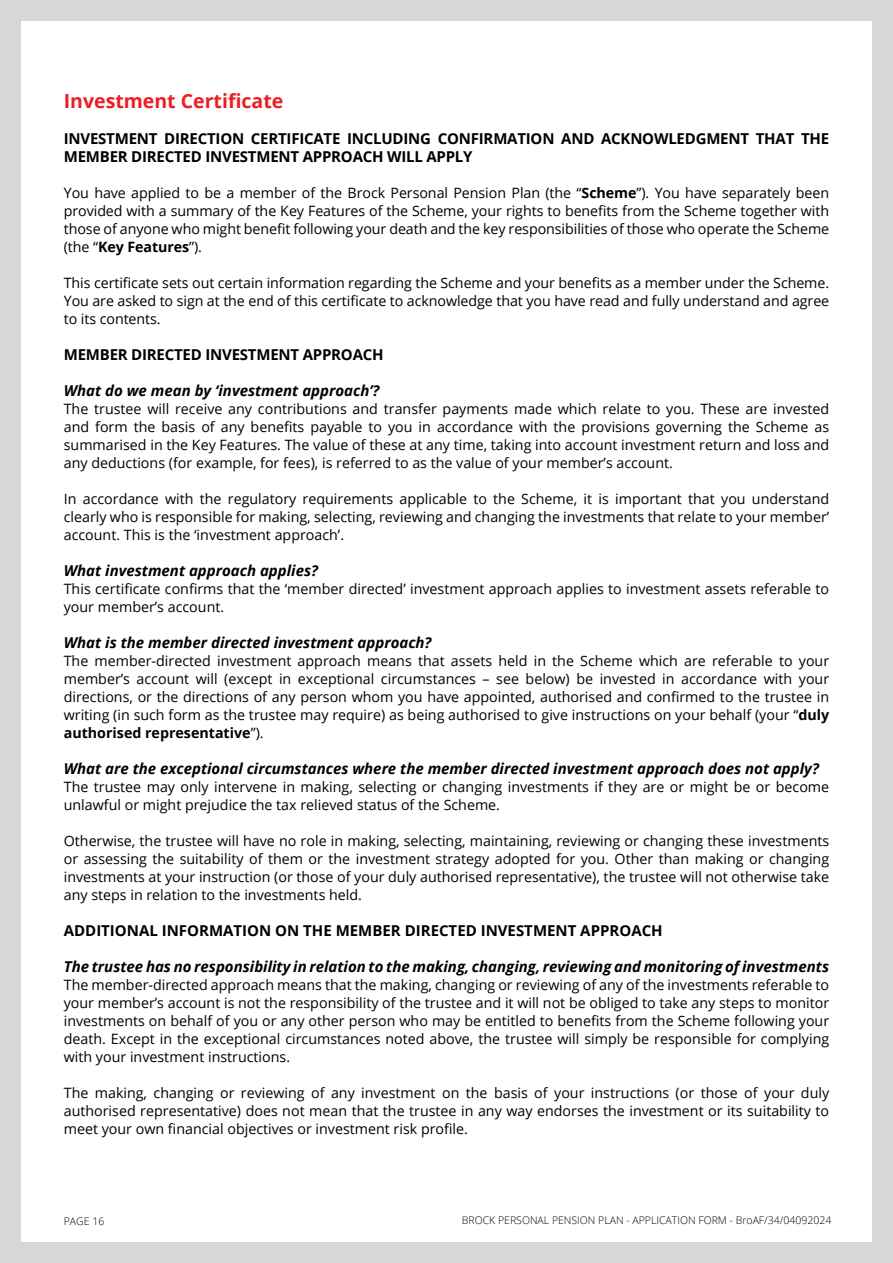
<style>
.page{position:relative;width:893px;height:1263px;background:#d5d7d8}
.page>*{position:absolute;margin:0;border:0;box-sizing:border-box;transform-origin:0 0}
.t1{font:700 19.5px "Open Sans";color:#ed1d24}
.t2{font:italic 700 15px "Open Sans";color:#000}
.t3{font:700 15px/18px "Open Sans";letter-spacing:-.015em;color:#000}
.t4{font:14.25px/18px "Open Sans";color:#000;text-align:justify}
.t5{font:300 10.5px "Open Sans";color:#000}
.s1{font-weight:700}
</style>
<div class="page">
<div style="left:21px;top:21px;width:851px;height:1221px;background:#fff"></div>
<h1 class="t1" style="left:64px;top:87px;width:221px">Investment Certificate</h1>
<p class="t3" style="left:64px;top:129px;width:767px">INVESTMENT DIRECTION CERTIFICATE INCLUDING CONFIRMATION AND ACKNOWLEDGMENT THAT THE<br>MEMBER DIRECTED INVESTMENT APPROACH WILL APPLY</p>
<p class="t4" style="left:64px;top:183px;width:767px">You have applied to be a member of the Brock Personal Pension Plan (the “<span class="s1">Scheme</span>”). You have separately been provided with a summary of the Key Features of the Scheme, your rights to benefits from the Scheme together with those of anyone who might benefit following your death and the key responsibilities of those who operate the Scheme (the “<span class="s1">Key Features</span>”).</p>
<p class="t4" style="left:64px;top:273px;width:767px">This certificate sets out certain information regarding the Scheme and your benefits as a member under the Scheme.<br>You are asked to sign at the end of this certificate to acknowledge that you have read and fully understand and agree to its contents.</p>
<p class="t3" style="left:64px;top:345px;width:321px">MEMBER DIRECTED INVESTMENT APPROACH</p>
<p class="t2" style="left:64px;top:380px;width:317px">What do we mean by ‘investment approach’?</p>
<p class="t4" style="left:64px;top:399px;width:767px">The trustee will receive any contributions and transfer payments made which relate to you. These are invested and form the basis of any benefits payable to you in accordance with the provisions governing the Scheme as summarised in the Key Features. The value of these at any time, taking into account investment return and loss and any deductions (for example, for fees), is referred to as the value of your member’s account.</p>
<p class="t4" style="left:64px;top:489px;width:767px">In accordance with the regulatory requirements applicable to the Scheme, it is important that you understand clearly who is responsible for making, selecting, reviewing and changing the investments that relate to your member’ account. This is the ‘investment approach’.</p>
<p class="t2" style="left:64px;top:560px;width:256px">What investment approach applies?</p>
<p class="t4" style="left:64px;top:579px;width:767px">This certificate confirms that the ‘member directed’ investment approach applies to investment assets referable to your member’s account.</p>
<p class="t2" style="left:64px;top:632px;width:369px">What is the member directed investment approach?</p>
<p class="t4" style="left:64px;top:651px;width:767px">The member-directed investment approach means that assets held in the Scheme which are referable to your member’s account will (except in exceptional circumstances – see below) be invested in accordance with your directions, or the directions of any person whom you have appointed, authorised and confirmed to the trustee in writing (in such form as the trustee may require) as being authorised to give instructions on your behalf (your “<span class="s1">duly authorised representative</span>”).</p>
<p class="t2" style="left:64px;top:758px;width:757px">What are the exceptional circumstances where the member directed investment approach does not apply?</p>
<p class="t4" style="left:64px;top:777px;width:767px">The trustee may only intervene in making, selecting or changing investments if they are or might be or become unlawful or might prejudice the tax relieved status of the Scheme.</p>
<p class="t4" style="left:64px;top:831px;width:767px">Otherwise, the trustee will have no role in making, selecting, maintaining, reviewing or changing these investments or assessing the suitability of them or the investment strategy adopted for you. Other than making or changing investments at your instruction (or those of your duly authorised representative), the trustee will not otherwise take any steps in relation to the investments held.</p>
<p class="t3" style="left:64px;top:921px;width:600px">ADDITIONAL INFORMATION ON THE MEMBER DIRECTED INVESTMENT APPROACH</p>
<p class="t2" style="left:64px;top:956px;width:767px">The trustee has no responsibility in relation to the making, changing, reviewing and monitoring of investments</p>
<p class="t4" style="left:64px;top:975px;width:767px">The member-directed approach means that the making, changing or reviewing of any of the investments referable to your member’s account is not the responsibility of the trustee and it will not be obliged to take any steps to monitor investments on behalf of you or any other person who may be entitled to benefits from the Scheme following your death. Except in the exceptional circumstances noted above, the trustee will simply be responsible for complying with your investment instructions.</p>
<p class="t4" style="left:64px;top:1083px;width:767px">The making, changing or reviewing of any investment on the basis of your instructions (or those of your duly authorised representative) does not mean that the trustee in any way endorses the investment or its suitability to meet your own financial objectives or investment risk profile.</p>
<p class="t5" style="left:64px;top:1214px;width:42px">PAGE 16</p>
<p class="t5" style="left:462px;top:1213px;width:371px">BROCK PERSONAL PENSION PLAN - APPLICATION FORM - BroAF/34/04092024</p>
</div>
